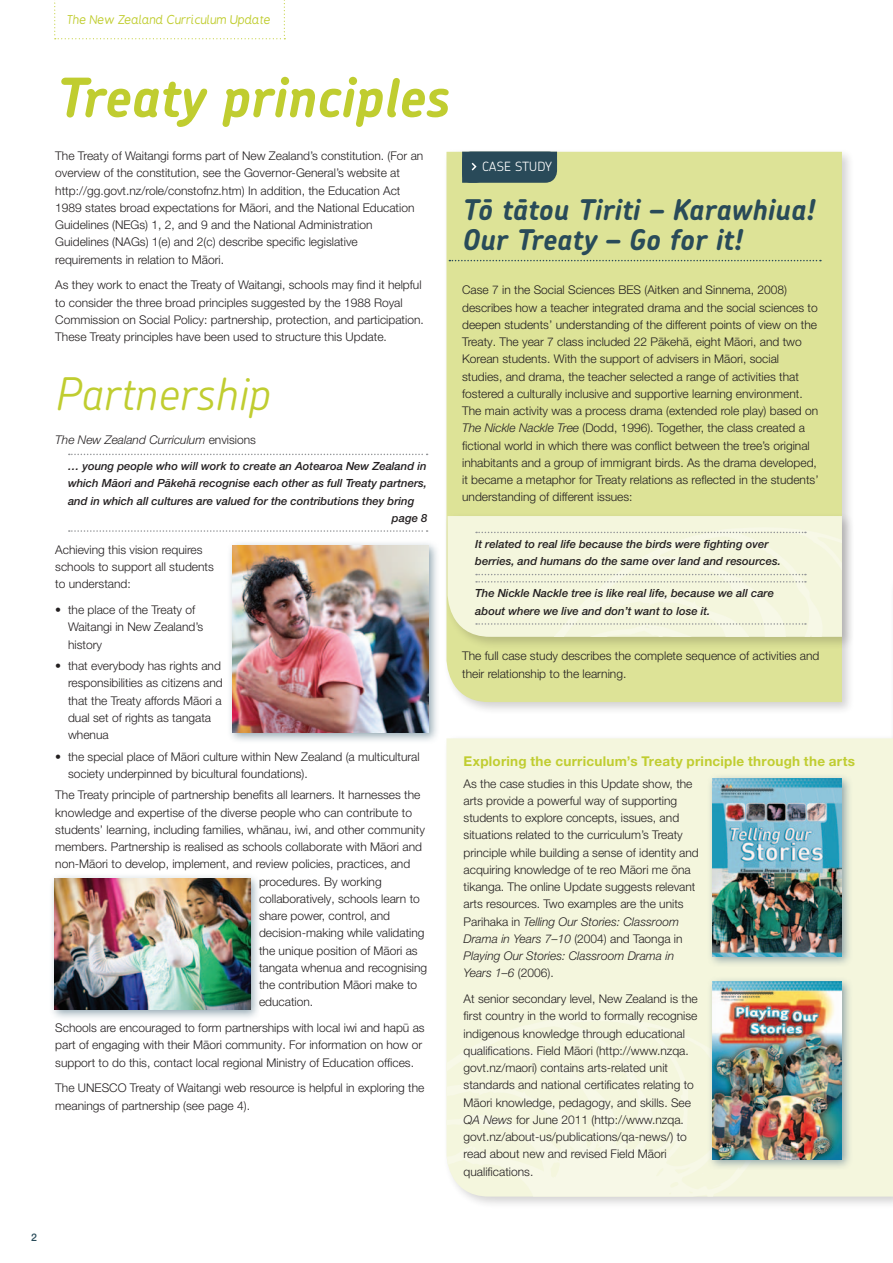
<style>
.page{position:relative;width:893px;height:1263px;background:#fff}
.page>*{position:absolute;margin:0;border:0;box-sizing:border-box;transform-origin:0 0}
.t1{font:italic 700 54px "Chevin Pro";color:#c0cd30}
.t2{font:italic 300 45px "Chevin Pro";letter-spacing:.01em;color:#c0cd30}
.t3{font:italic 700 28.5px/30px "Chevin Pro";color:#294b59}
.t4{font:700 13.5px "Helvetica Neue LT Pro";letter-spacing:.02em;color:#c0cd30}
.t5{font:300 12.75px "Chevin Pro";letter-spacing:.01em;color:#fff}
.t6{font:300 12px/17.2px "Helvetica Neue LT Pro";color:#231f20}
.t7{font:italic 300 12px "Helvetica Neue LT Pro";color:#231f20}
.t8{font:italic 12px "B Preplay";color:#c0cd30}
.t9{font:italic 500 11.25px/17.2px "Helvetica Neue LT Pro";color:#231f20}
.t10{font:500 10.5px "Helvetica Neue LT Pro";color:#294b59}
.s1{font-style:normal}
.s2{font-style:italic}
</style>
<div class="page">
<svg style="left:54px;top:0;width:231px;height:39px"></svg>
<div style="left:443px;top:148px;width:412px;height:567px;background:#231f20;opacity:.2"></div>
<div style="left:446px;top:152px;width:396px;height:550px;background:#dde397"></div>
<svg style="left:69px;top:454px;width:359px;height:1px"></svg>
<svg style="left:69px;top:530px;width:359px;height:2px"></svg>
<svg style="left:449px;top:260px;width:372px;height:1px"></svg>
<div style="left:462px;top:152px;width:95px;height:31px;background:#294a59"></div>
<div style="left:444px;top:512px;width:411px;height:138px;background:#231f20;opacity:.2"></div>
<div style="left:448px;top:516px;width:394px;height:121px;background:#f4f6dd"></div>
<svg style="left:476px;top:527px;width:366px;height:110px;background:#f2f4dd"></svg>
<div style="left:443px;top:734px;width:450px;height:476px;background:#231f20;opacity:.2"></div>
<div style="left:446px;top:738px;width:447px;height:458px;background:#f4f6dd"></div>
<svg style="left:446px;top:1017px;width:318px;height:179px;background:#f5f6e0"></svg>
<div style="left:707px;top:976px;width:146px;height:194px;background:#718c99;opacity:.75"></div>
<img style="left:712px;top:981px;width:130px;height:178px">
<div style="left:707px;top:773px;width:146px;height:194px;background:#718c99;opacity:.75"></div>
<img style="left:712px;top:778px;width:130px;height:178px">
<div style="left:49px;top:873px;width:212px;height:147px;background:#718c99;opacity:.75"></div>
<img style="left:54px;top:878px;width:196px;height:131px">
<div style="left:227px;top:540px;width:213px;height:204px;background:#718c99;opacity:.75"></div>
<img style="left:232px;top:545px;width:196px;height:187px">
<p class="t8" style="left:67px;top:13px;width:205px">The New Zealand Curriculum Update</p>
<h1 class="t1" style="left:55px;top:62px;width:396px">Treaty principles</h1>
<p class="t6" style="left:55px;top:147px;width:370px">The Treaty of Waitangi forms part of New Zealand’s constitution. (For an overview of the constitution, see the Governor-General’s website at http://gg.govt.nz/role/constofnz.htm) In addition, the Education Act 1989 states broad expectations for Māori, and the National Education Guidelines (NEGs) 1, 2, and 9 and the National Administration Guidelines (NAGs) 1(e) and 2(c) describe specific legislative requirements in relation to Māori.</p>
<p class="t6" style="left:55px;top:276px;width:370px">As they work to enact the Treaty of Waitangi, schools may find it helpful to consider the three broad principles suggested by the 1988 Royal Commission on Social Policy: partnership, protection, and participation.<br>These Treaty principles have been used to structure this Update.</p>
<h2 class="t2" style="left:55px;top:363px;width:217px">Partnership</h2>
<p class="t7" style="left:55px;top:433px;width:202px">The New Zealand Curriculum <span class="s1">envisions</span></p>
<p class="t9" style="left:68px;top:457px;width:360px">… young people who will work to create an Aotearoa New Zealand in</p>
<p class="t9" style="left:68px;top:474px;width:360px">which Māori and Pākehā recognise each other as full Treaty partners,</p>
<p class="t9" style="left:68px;top:492px;width:348px">and in which all cultures are valued for the contributions they bring</p>
<p class="t9" style="left:392px;top:509px;width:37px">page 8</p>
<p class="t6" style="left:55px;top:541px;width:160px">Achieving this vision requires schools to support all students to understand:</p>
<p class="t6" style="left:68px;top:601px;width:137px;text-indent:-13px">• the place of the Treaty of<br>Waitangi in New Zealand’s history</p>
<p class="t6" style="left:68px;top:657px;width:156px;text-indent:-13px">• that everybody has rights and responsibilities as citizens and that the Treaty affords Māori a dual set of rights as tangata whenua</p>
<p class="t6" style="left:68px;top:747px;width:353px;text-indent:-13px">• the special place of Māori culture within New Zealand (a multicultural society underpinned by bicultural foundations).</p>
<p class="t6" style="left:55px;top:786px;width:367px">The Treaty principle of partnership benefits all learners. It harnesses the</p>
<p class="t6" style="left:55px;top:803px;width:358px">knowledge and expertise of the diverse people who can contribute to</p>
<p class="t6" style="left:55px;top:821px;width:371px">students’ learning, including families, whānau, iwi, and other community</p>
<p class="t6" style="left:55px;top:838px;width:368px">members. Partnership is realised as schools collaborate with Māori and</p>
<p class="t6" style="left:55px;top:855px;width:356px">non-Māori to develop, implement, and review policies, practices, and</p>
<p class="t6" style="left:259px;top:872px;width:124px">procedures. By working</p>
<p class="t6" style="left:259px;top:890px;width:162px">collaboratively, schools learn to</p>
<p class="t6" style="left:259px;top:907px;width:133px">share power, control, and</p>
<p class="t6" style="left:259px;top:924px;width:167px">decision-making while validating</p>
<p class="t6" style="left:259px;top:941px;width:160px">the unique position of Māori as</p>
<p class="t6" style="left:259px;top:959px;width:170px">tangata whenua and recognising</p>
<p class="t6" style="left:259px;top:976px;width:160px">the contribution Māori make to</p>
<p class="t6" style="left:259px;top:993px;width:56px">education.</p>
<p class="t6" style="left:55px;top:1019px;width:371px">Schools are encouraged to form partnerships with local iwi and hapū as part of engaging with their Māori community. For information on how or support to do this, contact local regional Ministry of Education offices.</p>
<p class="t6" style="left:55px;top:1079px;width:371px">The UNESCO Treaty of Waitangi web resource is helpful in exploring the meanings of partnership (see page 4).</p>
<p class="t5" style="left:482px;top:158px;width:71px">CASE STUDY</p>
<h3 class="t3" style="left:462px;top:195px;width:355px">Tō tātou Tiriti – Karawhiua!<br>Our Treaty – Go for it!</h3>
<p class="t6" style="left:462px;top:281px;width:358px">Case 7 in the Social Sciences BES (Aitken and Sinnema, 2008) describes how a teacher integrated drama and the social sciences to deepen students’ understanding of the different points of view on the Treaty. The year 7 class included 22 Pākehā, eight Māori, and two Korean students. With the support of advisers in Māori, social studies, and drama, the teacher selected a range of activities that fostered a culturally inclusive and supportive learning environment.<br>The main activity was a process drama (extended role play) based on <span class="s2">The Nickle Nackle Tree</span> (Dodd, 1996). Together, the class created a fictional world in which there was conflict between the tree’s original inhabitants and a group of immigrant birds. As the drama developed, it became a metaphor for Treaty relations as reflected in the students’ understanding of different issues:</p>
<p class="t9" style="left:475px;top:535px;width:307px">It related to real life because the birds were fighting over berries, and humans do the same over land and resources.</p>
<p class="t9" style="left:475px;top:585px;width:300px">The Nickle Nackle tree is like real life, because we all care about where we live and don’t want to lose it.</p>
<p class="t6" style="left:462px;top:647px;width:359px">The full case study describes the complete sequence of activities and their relationship to the learning.</p>
<p class="t4" style="left:464px;top:753px;width:393px">Exploring the curriculum’s Treaty principle through the arts</p>
<p class="t6" style="left:464px;top:774px;width:237px">As the case studies in this Update show, the arts provide a powerful way of supporting students to explore concepts, issues, and situations related to the curriculum’s Treaty principle while building a sense of identity and acquiring knowledge of te reo Māori me ōna tikanga. The online Update suggests relevant arts resources. Two examples are the units Parihaka in <span class="s2">Telling Our Stories: Classroom Drama in Years 7–10</span> (2004) and Taonga in <span class="s2">Playing Our Stories: Classroom Drama in Years 1–6</span> (2006).</p>
<p class="t6" style="left:464px;top:990px;width:236px">At senior secondary level, New Zealand is the first country in the world to formally recognise indigenous knowledge through educational qualifications. Field Māori (http://www.nzqa. govt.nz/maori) contains arts-related unit standards and national certificates relating to Māori knowledge, pedagogy, and skills. See <span class="s2">QA News</span> for June 2011 (http://www.nzqa. govt.nz/about-us/publications/qa-news/) to read about new and revised Field Māori qualifications.</p>
<p class="t10" style="left:31px;top:1231px;width:7px">2</p>
</div>
